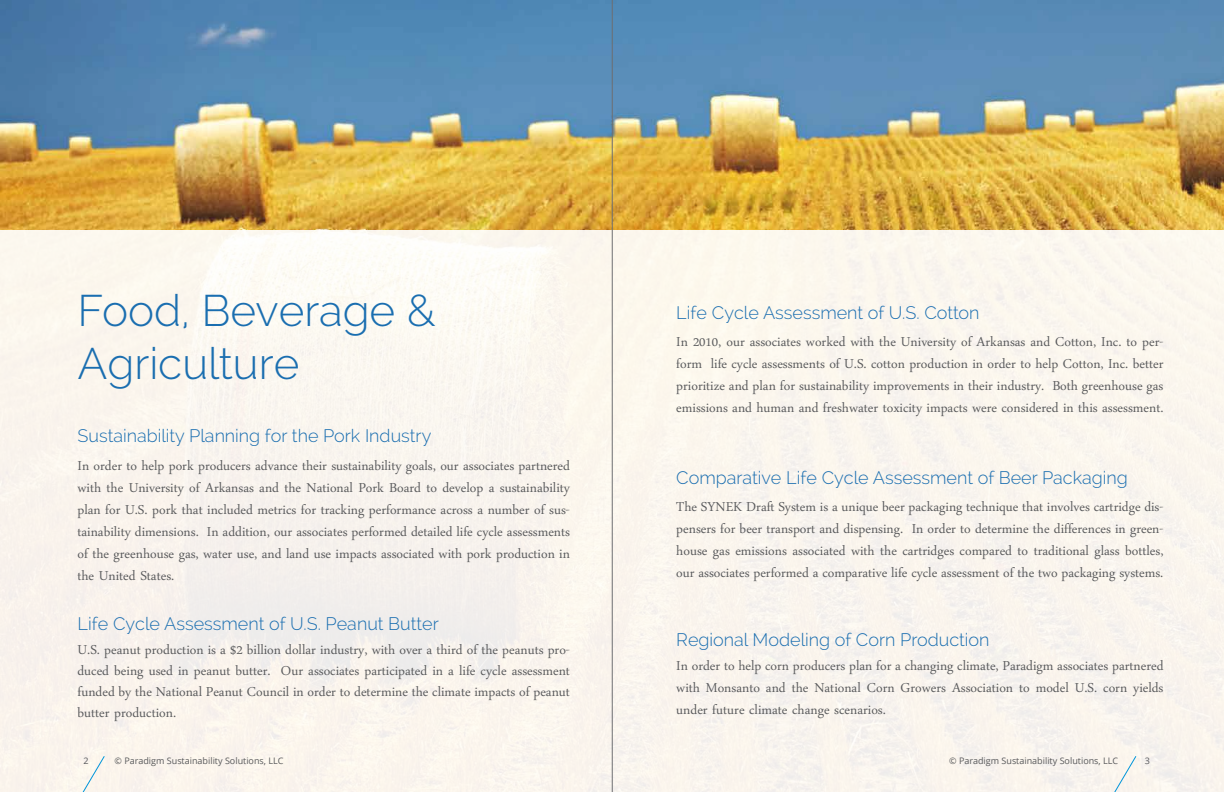
<style>
.page{position:relative;width:1224px;height:792px;background:#fff}
.page>*{position:absolute;margin:0;border:0;box-sizing:border-box;transform-origin:0 0}
.t1{font:300 44px/52.8px "Raleway";color:#1a6eb0}
.t2{font:19px/22px "Daun Penh";color:#58595b;text-align:justify}
.t3{font:300 18px "Raleway";color:#1a6eb0}
.t4{font:9px "Open Sans";color:#58595b}
</style>
<div class="page">
<img style="left:0;top:0;width:1224px;height:230px">
<div style="left:0;top:230px;width:1224px;height:562px;background:#faf5ed"></div>
<svg style="left:1114px;top:756px;width:23px;height:36px"></svg>
<svg style="left:82px;top:756px;width:23px;height:36px"></svg>
<hr style="left:612px;top:0;width:1px;height:792px;background:#6d6e71">
<h1 class="t1" style="left:78px;top:284px;width:360px">Food, Beverage &amp;<br>Agriculture</h1>
<p class="t3" style="left:78px;top:425px;width:356px">Sustainability Planning for the Pork Industry</p>
<p class="t2" style="left:78px;top:452px;width:494px">In order to help pork producers advance their sustainability goals, our associates partnered with the University of Arkansas and the National Pork Board to develop a sustainability plan for U.S. pork that included metrics for tracking performance across a number of sus&shy;tainability dimensions. In addition, our associates performed detailed life cycle assessments of the greenhouse gas, water use, and land use impacts associated with pork production in the United States.</p>
<p class="t3" style="left:78px;top:613px;width:363px">Life Cycle Assessment of U.S. Peanut Butter</p>
<p class="t2" style="left:78px;top:637px;width:494px;line-height:21px">U.S. peanut production is a $2 billion dollar industry, with over a third of the peanuts pro&shy;duced being used in peanut butter. Our associates participated in a life cycle assessment funded by the National Peanut Council in order to determine the climate impacts of peanut butter production.</p>
<p class="t3" style="left:676px;top:302px;width:305px">Life Cycle Assessment of U.S. Cotton</p>
<p class="t2" style="left:676px;top:328px;width:489px">In 2010, our associates worked with the University of Arkansas and Cotton, Inc. to per&shy;form life cycle assessments of U.S. cotton production in order to help Cotton, Inc. better prioritize and plan for sustainability improvements in their industry. Both greenhouse gas emissions and human and freshwater toxicity impacts were considered in this assessment.</p>
<p class="t3" style="left:676px;top:467px;width:453px">Comparative Life Cycle Assessment of Beer Packaging</p>
<p class="t2" style="left:676px;top:494px;width:489px">The SYNEK Draft System is a unique beer packaging technique that involves cartridge dis&shy;pensers for beer transport and dispensing. In order to determine the differences in green&shy;house gas emissions associated with the cartridges compared to traditional glass bottles, our associates performed a comparative life cycle assessment of the two packaging systems.</p>
<p class="t3" style="left:676px;top:629px;width:315px">Regional Modeling of Corn Production</p>
<p class="t2" style="left:676px;top:652px;width:489px">In order to help corn producers plan for a changing climate, Paradigm associates partnered with Monsanto and the National Corn Growers Association to model U.S. corn yields under future climate change scenarios.</p>
<p class="t4" style="left:83px;top:755px;width:7px">2</p>
<p class="t4" style="left:115px;top:755px;width:170px">© Paradigm Sustainability Solutions, LLC</p>
<p class="t4" style="left:949px;top:755px;width:170px">© Paradigm Sustainability Solutions, LLC</p>
<p class="t4" style="left:1145px;top:755px;width:7px">3</p>
</div>
